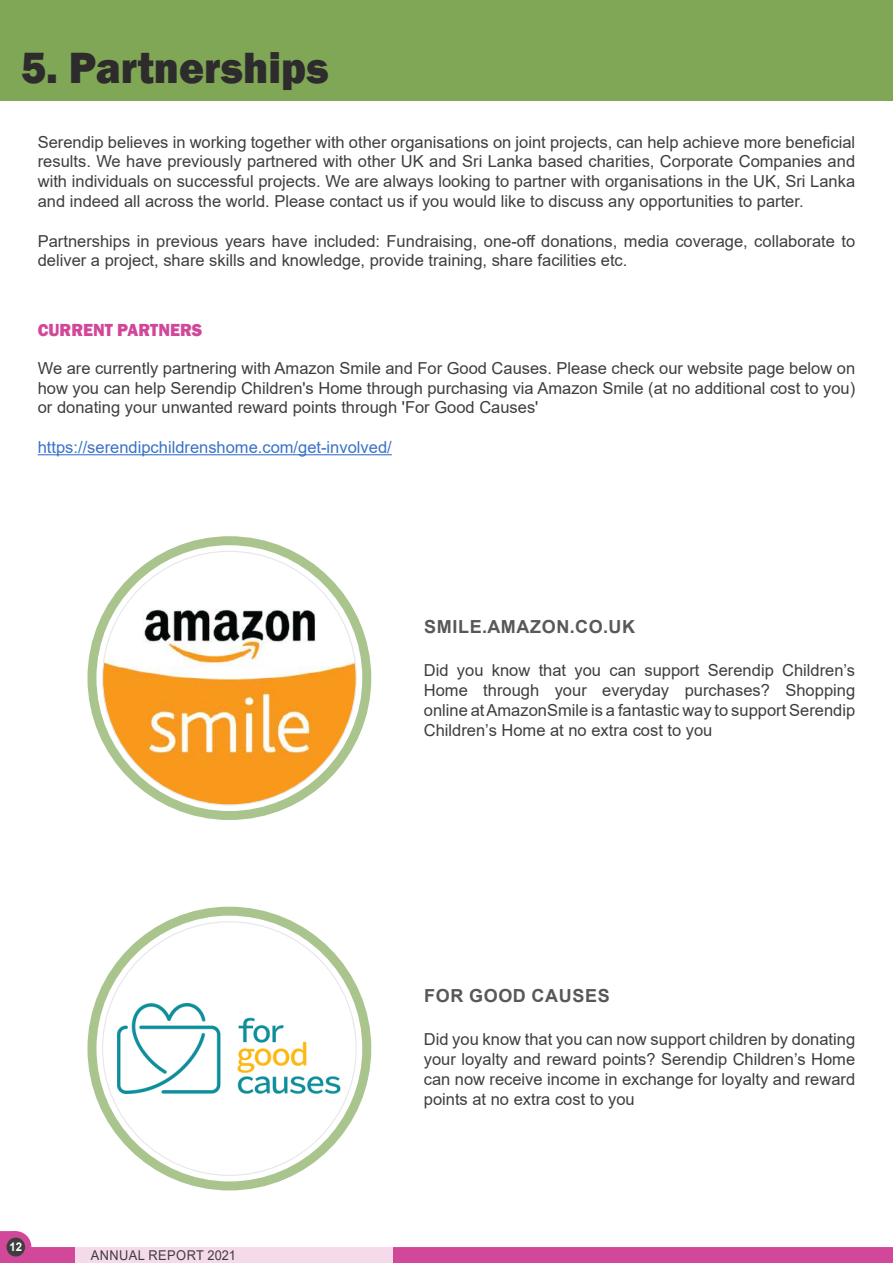
<style>
.page{position:relative;width:893px;height:1263px;background:#fff}
.page>*{position:absolute;margin:0;border:0;box-sizing:border-box;transform-origin:0 0}
.t1{font:800 45px "Franklin Gothic";color:#2e2b2c;scale:.95 1}
.t2{font:700 18px "Arial";letter-spacing:.035em;color:#57585a}
.t3{font:800 18px "Franklin Gothic";color:#d1489b;scale:.95 1}
.t4{font:16.5px/19.8px "Arial";color:#3e3e3f;text-align:justify}
.t5{font:16.5px "Arial";color:#3972c9}
.t6{font:13.5px "Arial";letter-spacing:.035em;color:#3e3e3f;scale:.95 1}
.t7{font:700 12px "Arial";color:#fff;scale:.95 1}
</style>
<div class="page">
<div style="left:0;top:0;width:893px;height:100px;background:#7fa756"></div>
<div style="left:1px;top:1232px;width:14px;height:30px;background:#d1489b"></div>
<div style="left:0;top:1231px;width:16px;height:32px;border:2px solid #d1489b"></div>
<div style="left:1px;top:1232px;width:30px;height:30px;background:#d1489b;border-radius:50%"></div>
<div style="left:0;top:1231px;width:31px;height:32px;border:2px solid #d1489b;border-radius:50%"></div>
<div style="left:17px;top:1248px;width:875px;height:14px;background:#d1489b"></div>
<div style="left:16px;top:1247px;width:877px;height:16px;border:2px solid #d1489b"></div>
<div style="left:76px;top:1247px;width:317px;height:16px;background:#f5daeb"></div>
<div style="left:7px;top:1237px;width:18px;height:19px;background:#3e3e3f;border-radius:50%"></div>
<svg style="left:92px;top:541px;width:275px;height:274px"></svg>
<div style="left:87px;top:536px;width:284px;height:284px;border:9px solid #aac48e;border-radius:50%"></div>
<div style="left:87px;top:907px;width:284px;height:283px;border:9px solid #aac48e;border-radius:50%"></div>
<img style="left:103px;top:551px;width:253px;height:254px;border-radius:127px">
<img style="left:117px;top:1004px;width:224px;height:89px">
<hr style="left:38px;top:454px;width:354px;height:1px;background:#4d80ce">
<h1 class="t1" style="left:21px;top:39px;width:325px">5. Partnerships</h1>
<p class="t4" style="left:38px;top:132px;width:819px">Serendip believes in working together with other organisations on joint projects, can help achieve more beneficial results. We have previously partnered with other UK and Sri Lanka based charities, Corporate Companies and with individuals on successful projects. We are always looking to partner with organisations in the UK, Sri Lanka and indeed all across the world. Please contact us if you would like to discuss any opportunities to parter.</p>
<p class="t4" style="left:38px;top:231px;width:819px">Partnerships in previous years have included: Fundraising, one-off donations, media coverage, collaborate to deliver a project, share skills and knowledge, provide training, share facilities etc.</p>
<p class="t3" style="left:38px;top:318px;width:175px">CURRENT PARTNERS</p>
<p class="t4" style="left:38px;top:358px;width:819px">We are currently partnering with Amazon Smile and For Good Causes. Please check our website page below on how you can help Serendip Children's Home through purchasing via Amazon Smile (at no additional cost to you) or donating your unwanted reward points through 'For Good Causes'</p>
<p class="t5" style="left:38px;top:436px;width:355px">https://serendipchildrenshome.com/get-involved/</p>
<p class="t2" style="left:424px;top:614px;width:212px">SMILE.AMAZON.CO.UK</p>
<p class="t4" style="left:424px;top:660px;width:433px">Did you know that you can support Serendip Children’s Home through your everyday purchases? Shopping online at AmazonSmile is a fantastic way to support Serendip Children’s Home at no extra cost to you</p>
<p class="t2" style="left:424px;top:983px;width:187px">FOR GOOD CAUSES</p>
<p class="t7" style="left:9px;top:1239px;width:15px">12</p>
<p class="t6" style="left:91px;top:1246px;width:154px">ANNUAL REPORT 2021</p>
<p class="t4" style="left:424px;top:1029px;width:433px">Did you know that you can now support children by donating your loyalty and reward points? Serendip Children’s Home can now receive income in exchange for loyalty and reward points at no extra cost to you</p>
</div>
